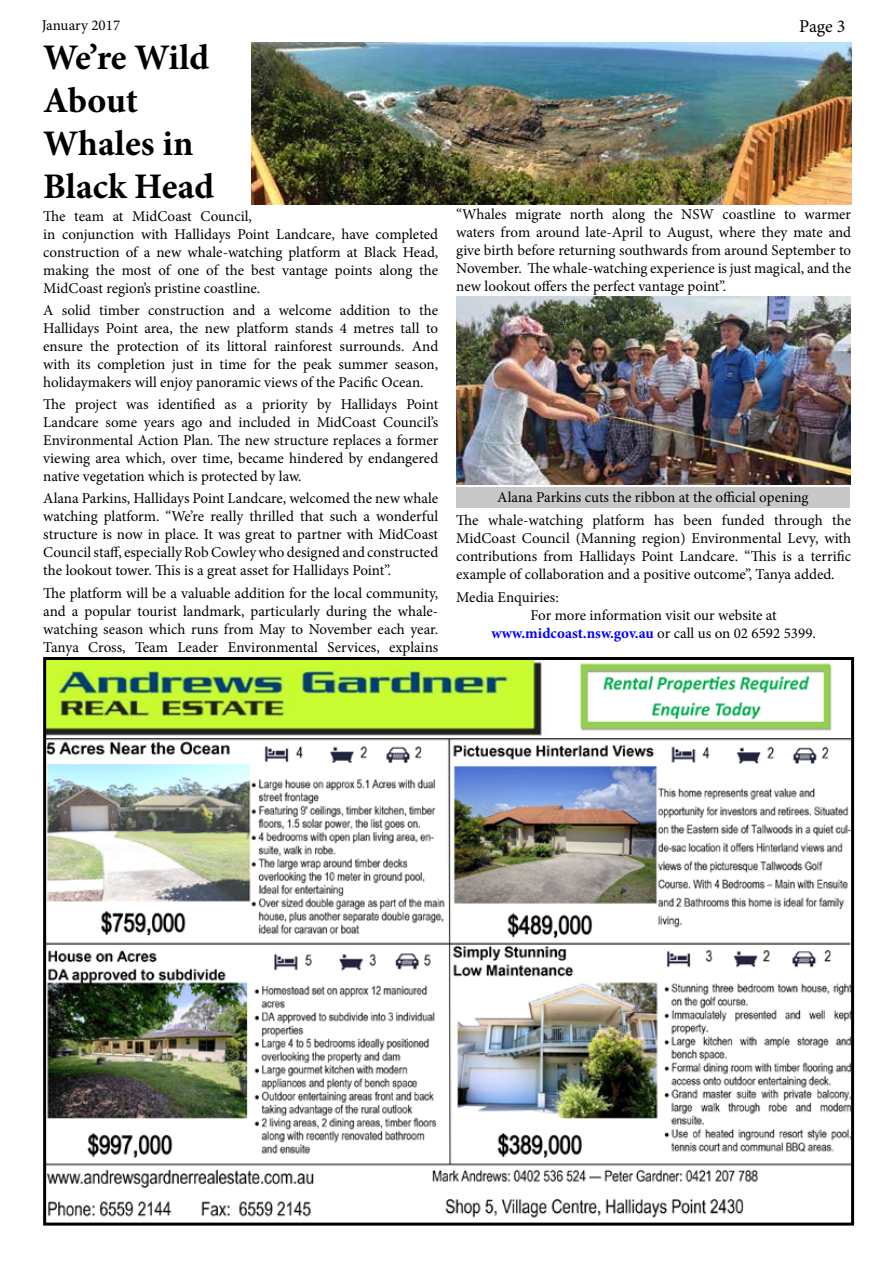
<style>
.page{position:relative;width:893px;height:1263px;background:#fff}
.page>*{position:absolute;margin:0;border:0;box-sizing:border-box;transform-origin:0 0}
.t1{font:700 36px/43.2px "Minion Pro";color:#000}
.t2{font:18px "Minion Pro";color:#000}
.t3{font:15px/18px "Minion Pro";color:#000;text-align:justify}
.t4{font:700 15px "Minion Pro";color:#00f}
.s1{font-weight:400;color:#000}
</style>
<div class="page">
<img style="left:47px;top:661px;width:803px;height:557px">
<div style="left:43px;top:657px;width:811px;height:568px;border:3px solid #000"></div>
<img style="left:252px;top:42px;width:599px;height:162px">
<img style="left:456px;top:297px;width:394px;height:188px">
<div style="left:456px;top:487px;width:394px;height:20px;background:#c8c8c8"></div>
<p class="t3" style="left:42px;top:16px;width:80px">January 2017</p>
<p class="t2" style="left:799px;top:14px;width:48px">Page 3</p>
<h1 class="t1" style="left:43px;top:35px;width:172px">We’re Wild<br>About<br>Whales in<br>Black Head</h1>
<p class="t3" style="left:43px;top:207px;width:396px;text-align:left">The team at MidCoast Council,<br>in conjunction with Hallidays Point Landcare, have completed construction of a new whale-watching platform at Black Head, making the most of one of the best vantage points along the MidCoast region’s pristine coastline.</p>
<p class="t3" style="left:43px;top:301px;width:396px">A solid timber construction and a welcome addition to the Hallidays Point area, the new platform stands 4 metres tall to ensure the protection of its littoral rainforest surrounds. And with its completion just in time for the peak summer season, holidaymakers will enjoy panoramic views of the Pacific Ocean.</p>
<p class="t3" style="left:43px;top:395px;width:396px">The project was identified as a priority by Hallidays Point Landcare some years ago and included in MidCoast Council’s Environmental Action Plan. The new structure replaces a former viewing area which, over time, became hindered by endangered native vegetation which is protected by law.</p>
<p class="t3" style="left:43px;top:490px;width:396px">Alana Parkins, Hallidays Point Landcare, welcomed the new whale watching platform. “We’re really thrilled that such a wonderful structure is now in place. It was great to partner with MidCoast Council staff, especially Rob Cowley who designed and constructed the lookout tower. This is a great asset for Hallidays Point”.</p>
<p class="t3" style="left:43px;top:584px;width:396px">The platform will be a valuable addition for the local community, and a popular tourist landmark, particularly during the whale&shy;watching season which runs from May to November each year.<br>Tanya Cross, Team Leader Environmental Services, explains</p>
<p class="t3" style="left:456px;top:206px;width:396px">“Whales migrate north along the NSW coastline to warmer waters from around late-April to August, where they mate and give birth before returning southwards from around September to November. The whale-watching experience is just magical, and the new lookout offers the perfect vantage point”.</p>
<p class="t3" style="left:497px;top:489px;width:313px">Alana Parkins cuts the ribbon at the official opening</p>
<p class="t3" style="left:456px;top:512px;width:396px">The whale-watching platform has been funded through the MidCoast Council (Manning region) Environmental Levy, with contributions from Hallidays Point Landcare. “This is a terrific example of collaboration and a positive outcome”, Tanya added.</p>
<p class="t3" style="left:456px;top:588px;width:104px">Media Enquiries:</p>
<p class="t3" style="left:531px;top:606px;width:248px">For more information visit our website at</p>
<p class="t4" style="left:491px;top:622px;width:326px">www.midcoast.nsw.gov.au <span class="s1">or call us on 02 6592 5399.</span></p>
</div>
